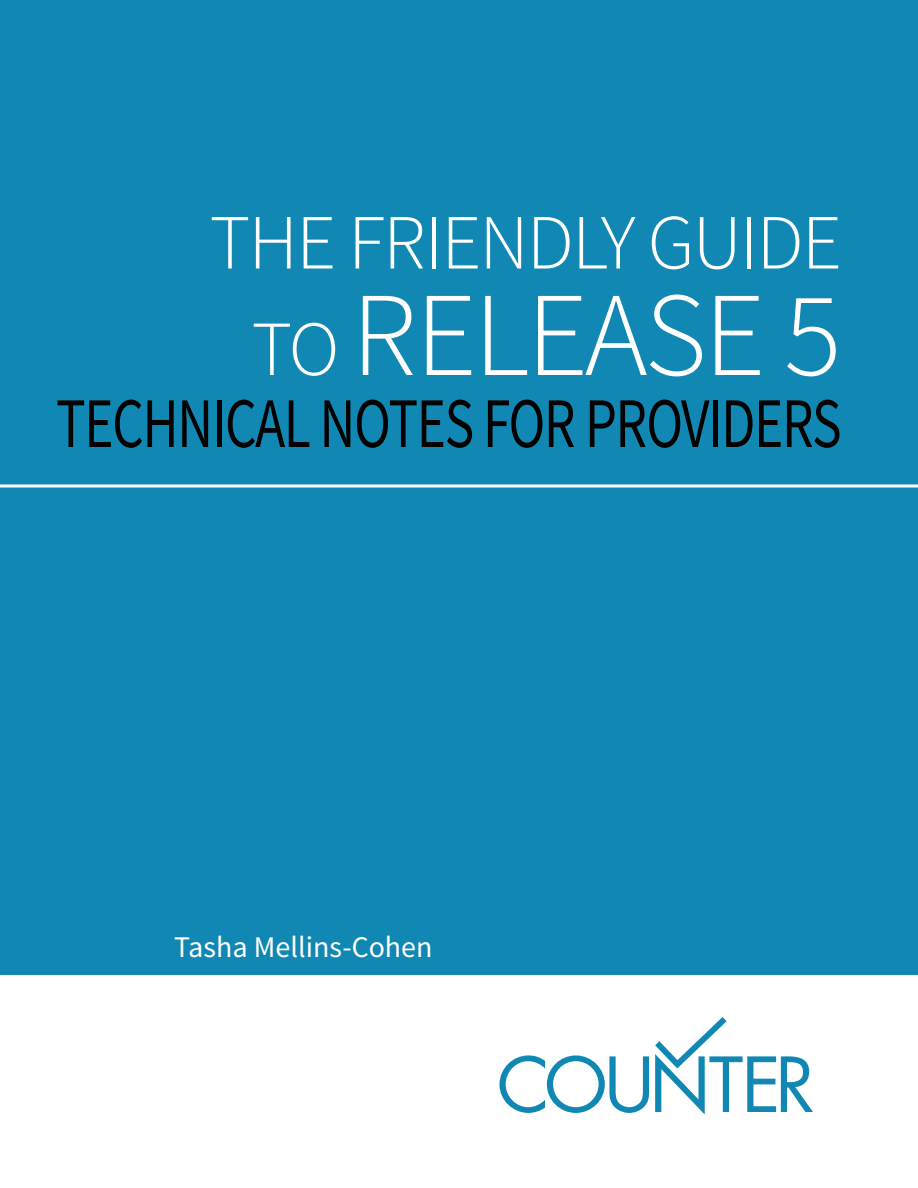
<style>
.page{position:relative;width:918px;height:1188px;background:#fff}
.page>*{position:absolute;margin:0;border:0;box-sizing:border-box;transform-origin:0 0}
.t1{font:300 120px "Source Sans Pro";letter-spacing:-.02em;color:#fff}
.t2{font:300 78px "Source Sans Pro";letter-spacing:-.02em;color:#fff}
.t3{font:71.1px "Source Sans Pro";letter-spacing:-.02em;color:#000;scale:.78 1}
.byline{font:30px "Source Sans Pro";color:#fff}
.s1{font-size:78px}
</style>
<div class="page">
<div style="left:0;top:0;width:918px;height:975px;background:#1188b4"></div>
<svg style="left:500px;top:1017px;width:313px;height:97px"></svg>
<svg style="left:0;top:484px;width:918px;height:4px;background:#c3e1ec"></svg>
<p class="t2" style="left:210px;top:195px;width:633px">THE FRIENDLY GUIDE</p>
<p class="t1" style="left:252px;top:262px;width:591px"><span class="s1">TO</span> RELEASE 5</p>
<p class="t3" style="left:56px;top:379px;width:1008px">TECHNICAL NOTES FOR PROVIDERS</p>
<p class="byline" style="left:174px;top:928px;width:260px">Tasha Mellins-Cohen</p>
</div>
